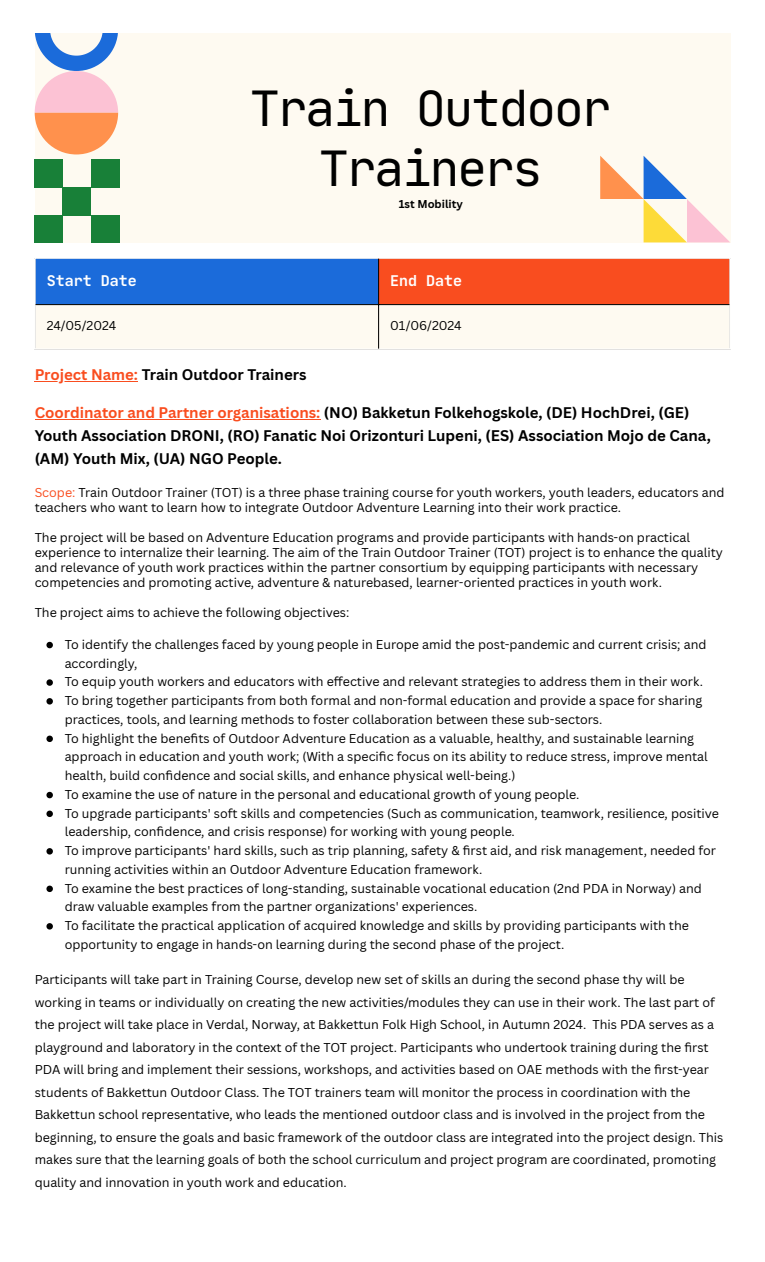
<style>
.page{position:relative;width:765px;height:1262px;background:#fff}
.page>*{position:absolute;margin:0;border:0;box-sizing:border-box;transform-origin:0 0}
.t1{font:49.38px/59.5px "Jet Brains Mono";letter-spacing:-.04em;color:#000;text-align:center}
.t2{font:700 15px/23px "Canva Sans";color:#000}
.t3{font:700 15px "Jet Brains Mono";color:#fff}
.t4{font:12.5px/22.5px "Canva Sans";color:#000}
.t5{font:700 11.12px "Canva Sans";color:#000}
.s1{color:#f94d1f}
</style>
<div class="page">
<hr style="left:35px;top:381px;width:103px;height:1px;background:#f94d1f">
<hr style="left:35px;top:419px;width:285px;height:1px;background:#f94d1f">
<div style="left:35px;top:34px;width:695px;height:209px;background:#fefaf1"></div>
<svg style="left:35px;top:34px;width:83px;height:120px"></svg>
<svg style="left:600px;top:156px;width:130px;height:86px"></svg>
<div style="left:35px;top:159px;width:28px;height:28px;background:#188038"></div>
<div style="left:63px;top:187px;width:28px;height:28px;background:#188038"></div>
<div style="left:91px;top:159px;width:28px;height:28px;background:#188038"></div>
<div style="left:35px;top:215px;width:28px;height:28px;background:#188038"></div>
<div style="left:91px;top:215px;width:28px;height:28px;background:#188038"></div>
<div style="left:35px;top:258px;width:344px;height:47px;background:#1b6bda"></div>
<div style="left:378px;top:258px;width:352px;height:47px;background:#f94d1f"></div>
<div style="left:36px;top:305px;width:693px;height:44px;background:#fefaf1"></div>
<hr style="left:35px;top:259px;width:1px;height:90px;background:#fff">
<hr style="left:729px;top:259px;width:1px;height:90px;background:#fff">
<hr style="left:35px;top:258px;width:695px;height:1px;background:#fff">
<hr style="left:378px;top:259px;width:1px;height:90px;background:#000">
<hr style="left:36px;top:304px;width:693px;height:1px;background:#000">
<svg style="left:46px;top:642px;width:7px;height:6px"></svg>
<svg style="left:46px;top:679px;width:7px;height:7px"></svg>
<svg style="left:46px;top:698px;width:7px;height:6px"></svg>
<svg style="left:46px;top:736px;width:7px;height:6px"></svg>
<svg style="left:46px;top:792px;width:7px;height:6px"></svg>
<svg style="left:46px;top:811px;width:7px;height:6px"></svg>
<svg style="left:46px;top:848px;width:7px;height:6px"></svg>
<svg style="left:46px;top:886px;width:7px;height:6px"></svg>
<svg style="left:46px;top:923px;width:7px;height:6px"></svg>
<p class="t1" style="left:250px;top:78px;width:363px">Train Outdoor<br>Trainers</p>
<p class="t5" style="left:399px;top:196px;width:66px">1st Mobility</p>
<p class="t3" style="left:47px;top:271px;width:92px">Start Date</p>
<p class="t3" style="left:390px;top:271px;width:74px">End Date</p>
<p class="t4" style="left:47px;top:314px;width:71px">24/05/2024</p>
<p class="t4" style="left:390px;top:314px;width:73px">01/06/2024</p>
<p class="t2" style="left:35px;top:362px;width:273px"><span class="s1">Project Name:</span> Train Outdoor Trainers</p>
<p class="t2" style="left:35px;top:401px;width:678px"><span class="s1">Coordinator and Partner organisations:</span> (NO) Bakketun Folkehogskole, (DE) HochDrei, (GE)<br>Youth Association DRONI, (RO) Fanatic Noi Orizonturi Lupeni, (ES) Association Mojo de Cana, (AM) Youth Mix, (UA) NGO People.</p>
<p class="t4" style="left:35px;top:485px;width:691px;line-height:15px"><span class="s1">Scope:</span> Train Outdoor Trainer (TOT) is a three phase training course for youth workers, youth leaders, educators and teachers who want to learn how to integrate Outdoor Adventure Learning into their work practice.</p>
<p class="t4" style="left:35px;top:530px;width:690px;line-height:15px">The project will be based on Adventure Education programs and provide participants with hands-on practical experience to internalize their learning. The aim of the Train Outdoor Trainer (TOT) project is to enhance the quality and relevance of youth work practices within the partner consortium by equipping participants with necessary competencies and promoting active, adventure &amp; naturebased, learner-oriented practices in youth work.</p>
<p class="t4" style="left:35px;top:601px;width:316px">The project aims to achieve the following objectives:</p>
<p class="t4" style="left:65px;top:635px;width:643px;line-height:18.8px">To identify the challenges faced by young people in Europe amid the post-pandemic and current crisis; and accordingly,</p>
<p class="t4" style="left:65px;top:670px;width:640px">To equip youth workers and educators with effective and relevant strategies to address them in their work.</p>
<p class="t4" style="left:65px;top:691px;width:639px;line-height:18.8px">To bring together participants from both formal and non-formal education and provide a space for sharing practices, tools, and learning methods to foster collaboration between these sub-sectors.</p>
<p class="t4" style="left:65px;top:728px;width:645px;line-height:18.8px">To highlight the benefits of Outdoor Adventure Education as a valuable, healthy, and sustainable learning approach in education and youth work; (With a specifi c focus on its ability to reduce stress, improve mental health, build confidence and social skills, and enhance physical well-being.)</p>
<p class="t4" style="left:65px;top:783px;width:516px">To examine the use of nature in the personal and educational growth of young people.</p>
<p class="t4" style="left:65px;top:803px;width:656px;line-height:18.8px">To upgrade participants' soft skills and competencies (Such as communication, teamwork, resilience, positive leadership, confi dence, and crisis response) for working with young people.</p>
<p class="t4" style="left:65px;top:841px;width:653px;line-height:18.8px">To improve participants' hard skills, such as trip planning, safety &amp; fi rst aid, and risk management, needed for running activities within an Outdoor Adventure Education framework.</p>
<p class="t4" style="left:65px;top:878px;width:639px;line-height:18.8px">To examine the best practices of long-standing, sustainable vocational education (2nd PDA in Norway) and draw valuable examples from the partner organizations' experiences.</p>
<p class="t4" style="left:65px;top:916px;width:626px;line-height:18.8px">To facilitate the practical application of acquired knowledge and skills by providing participants with the opportunity to engage in hands-on learning during the second phase of the project.</p>
<p class="t4" style="left:35px;top:968px;width:690px">Participants will take part in Training Course, develop new set of skills an during the second phase thy will be working in teams or individually on creating the new activities/modules they can use in their work. The last part of the project will take place in Verdal, Norway, at Bakkettun Folk High School, in Autumn 2024. This PDA serves as a playground and laboratory in the context of the TOT project. Participants who undertook training during the fi rst PDA will bring and implement their sessions, workshops, and activities based on OAE methods with the fi rst-year students of Bakkettun Outdoor Class. The TOT trainers team will monitor the process in coordination with the Bakkettun school representative, who leads the mentioned outdoor class and is involved in the project from the beginning, to ensure the goals and basic framework of the outdoor class are integrated into the project design. This makes sure that the learning goals of both the school curriculum and project program are coordinated, promoting quality and innovation in youth work and education.</p>
</div>
